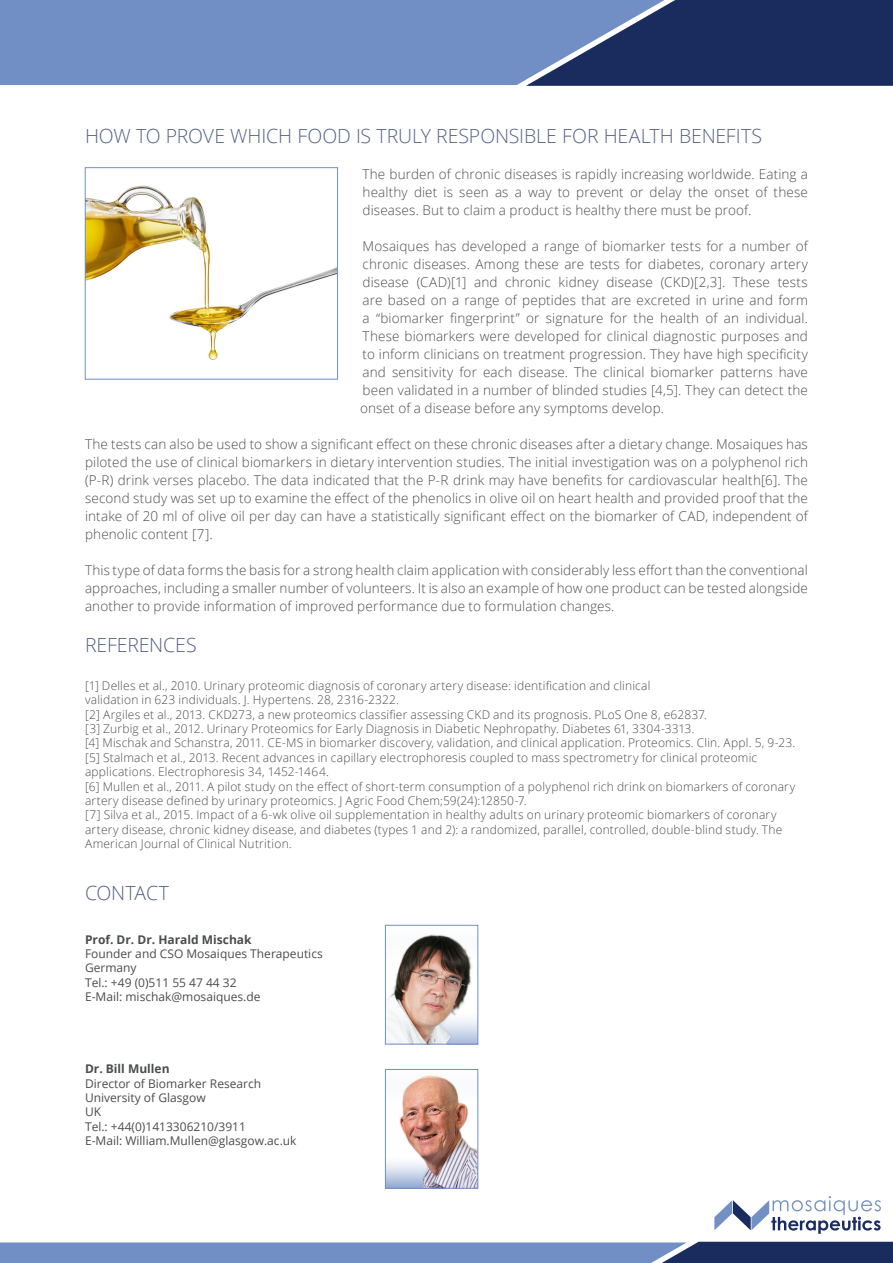
<style>
.page{position:relative;width:893px;height:1263px;background:#fff}
.page>*{position:absolute;margin:0;border:0;box-sizing:border-box;transform-origin:0 0}
.t1{font:300 19.5px "Open Sans";letter-spacing:-.005em;color:#566185}
.t2{font:300 13.5px/18px "Open Sans";letter-spacing:.01em;color:#4b4c4d;text-align:justify}
.t3{font:300 12px/14.4px "Open Sans";letter-spacing:.015em;color:#4b4c4d}
.t4{font:12px "Open Sans";color:#4b4c4d}
.t5{font:700 12px "Open Sans";color:#4b4c4d}
</style>
<div class="page">
<div style="left:0;top:0;width:523px;height:85px;background:#718fc4"></div>
<img style="left:87px;top:185px;width:249px;height:175px">
<div style="left:85px;top:167px;width:253px;height:212px;border:1px solid #718fc4"></div>
<svg style="left:523px;top:0;width:370px;height:86px;background:#304375"></svg>
<svg style="left:0;top:1241px;width:893px;height:22px;background:#677fb0"></svg>
<svg style="left:714px;top:1196px;width:167px;height:38px"></svg>
<img style="left:387px;top:934px;width:89px;height:108px">
<div style="left:385px;top:925px;width:93px;height:119px;border:1px solid #718fc4"></div>
<img style="left:387px;top:1075px;width:89px;height:111px">
<div style="left:385px;top:1069px;width:93px;height:119px;border:1px solid #718fc4"></div>
<p class="t1" style="left:85px;top:122px;width:678px">HOW TO PROVE WHICH FOOD IS TRULY RESPONSIBLE FOR HEALTH BENEFITS</p>
<p class="t2" style="left:362px;top:164px;width:447px">The burden of chronic diseases is rapidly increasing worldwide. Eating a healthy diet is seen as a way to prevent or delay the onset of these diseases. But to claim a product is healthy there must be proof.</p>
<p class="t2" style="left:360px;top:236px;width:449px">Mosaiques has developed a range of biomarker tests for a number of chronic diseases. Among these are tests for diabetes, coronary artery disease (CAD)[1] and chronic kidney disease (CKD)[2,3]. These tests are based on a range of peptides that are excreted in urine and form a “biomarker fingerprint” or signature for the health of an individual.<br>These biomarkers were developed for clinical diagnostic purposes and to inform clinicians on treatment progression. They have high specificity and sensitivity for each disease. The clinical biomarker patterns have been validated in a number of blinded studies [4,5]. They can detect the onset of a disease before any symptoms develop.</p>
<p class="t2" style="left:85px;top:434px;width:724px">The tests can also be used to show a significant effect on these chronic diseases after a dietary change. Mosaiques has piloted the use of clinical biomarkers in dietary intervention studies. The initial investigation was on a polyphenol rich (P-R) drink verses placebo. The data indicated that the P-R drink may have benefits for cardiovascular health[6]. The second study was set up to examine the effect of the phenolics in olive oil on heart health and provided proof that the intake of 20 ml of olive oil per day can have a statistically significant effect on the biomarker of CAD, independent of phenolic content [7].</p>
<p class="t2" style="left:85px;top:560px;width:724px">This type of data forms the basis for a strong health claim application with considerably less effort than the conventional approaches, including a smaller number of volunteers. It is also an example of how one product can be tested alongside another to provide information of improved performance due to formulation changes.</p>
<p class="t1" style="left:85px;top:631px;width:113px">REFERENCES</p>
<p class="t3" style="left:85px;top:678px;width:567px">[1] Delles et al., 2010. Urinary proteomic diagnosis of coronary artery disease: identification and clinical validation in 623 individuals. J. Hypertens. 28, 2316-2322.</p>
<p class="t3" style="left:85px;top:707px;width:623px">[2] Argiles et al., 2013. CKD273, a new proteomics classifier assessing CKD and its prognosis. PLoS One 8, e62837.</p>
<p class="t3" style="left:85px;top:721px;width:611px">[3] Zurbig et al., 2012. Urinary Proteomics for Early Diagnosis in Diabetic Nephropathy. Diabetes 61, 3304-3313.</p>
<p class="t3" style="left:85px;top:735px;width:712px">[4] Mischak and Schanstra, 2011. CE-MS in biomarker discovery, validation, and clinical application. Proteomics. Clin. Appl. 5, 9-23.</p>
<p class="t3" style="left:85px;top:750px;width:674px">[5] Stalmach et al., 2013. Recent advances in capillary electrophoresis coupled to mass spectrometry for clinical proteomic applications. Electrophoresis 34, 1452-1464.</p>
<p class="t3" style="left:85px;top:779px;width:712px">[6] Mullen et al., 2011. A pilot study on the effect of short-term consumption of a polyphenol rich drink on biomarkers of coronary artery disease defined by urinary proteomics. J Agric Food Chem;59(24):12850-7.</p>
<p class="t3" style="left:85px;top:807px;width:699px">[7] Silva et al., 2015. Impact of a 6-wk olive oil supplementation in healthy adults on urinary proteomic biomarkers of coronary artery disease, chronic kidney disease, and diabetes (types 1 and 2): a randomized, parallel, controlled, double-blind study. The<br>American Journal of Clinical Nutrition.</p>
<p class="t1" style="left:85px;top:880px;width:86px">CONTACT</p>
<p class="t5" style="left:85px;top:931px;width:168px">Prof. Dr. Dr. Harald Mischak</p>
<p class="t4" style="left:85px;top:945px;width:239px">Founder and CSO Mosaiques Therapeutics</p>
<p class="t4" style="left:85px;top:960px;width:53px">Germany</p>
<p class="t4" style="left:85px;top:974px;width:153px">Tel.: +49 (0)511 55 47 44 32</p>
<p class="t4" style="left:85px;top:989px;width:177px">E-Mail: mischak@mosaiques.de</p>
<p class="t5" style="left:85px;top:1060px;width:86px">Dr. Bill Mullen</p>
<p class="t4" style="left:85px;top:1075px;width:178px">Director of Biomarker Research</p>
<p class="t4" style="left:85px;top:1089px;width:122px">University of Glasgow</p>
<p class="t4" style="left:85px;top:1104px;width:18px">UK</p>
<p class="t4" style="left:85px;top:1118px;width:162px">Tel.: +44(0)1413306210/3911</p>
<p class="t4" style="left:85px;top:1133px;width:213px">E-Mail: William.Mullen@glasgow.ac.uk</p>
</div>
